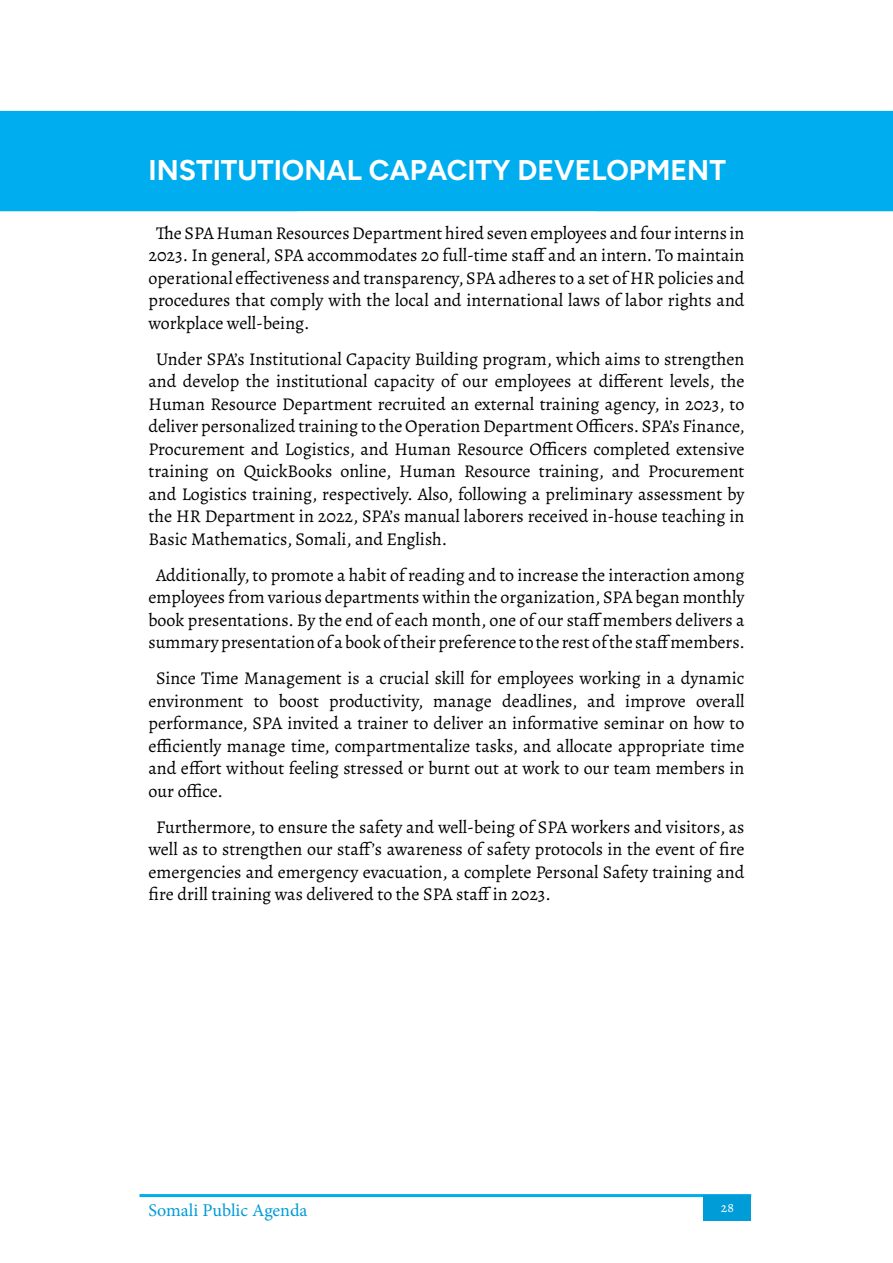
<style>
.page{position:relative;width:893px;height:1263px;background:#fff}
.page>*{position:absolute;margin:0;border:0;box-sizing:border-box;transform-origin:0 0}
.t1{font:700 28.5px "Figtree";color:#fff}
.t2{font:18px/22.5px "Alegreya";color:#000;text-align:justify}
.t3{font:18px "Minion Pro";color:#009cd8}
.t4{font:13.5px "Alegreya";color:#fff}
</style>
<div class="page">
<hr style="left:140px;top:1194px;width:611px;height:3px;background:#00aeef">
<div style="left:704px;top:1195px;width:47px;height:26px;background:#009cd8"></div>
<div style="left:0;top:111px;width:893px;height:84px;background:#00aeef"></div>
<div style="left:0;top:177px;width:893px;height:34px;background:#00aeef"></div>
<h1 class="t1" style="left:148px;top:154px;width:579px">INSTITUTIONAL CAPACITY DEVELOPMENT</h1>
<p class="t2" style="left:148px;top:221px;width:597px;text-indent:8px">The SPA Human Resources Department hired seven employees and four interns in 2023. In general, SPA accommodates 20 full-time staff and an intern. To maintain operational effectiveness and transparency, SPA adheres to a set of HR policies and procedures that comply with the local and international laws of labor rights and workplace well-being.</p>
<p class="t2" style="left:148px;top:347px;width:598px;text-indent:8px">Under SPA’s Institutional Capacity Building program, which aims to strengthen and develop the institutional capacity of our employees at different levels, the Human Resource Department recruited an external training agency, in 2023, to deliver personalized training to the Operation Department Officers. SPA’s Finance, Procurement and Logistics, and Human Resource Officers completed extensive training on QuickBooks online, Human Resource training, and Procurement and Logistics training, respectively. Also, following a preliminary assessment by the HR Department in 2022, SPA’s manual laborers received in-house teaching in Basic Mathematics, Somali, and English.</p>
<p class="t2" style="left:148px;top:563px;width:598px;text-align:center">Additionally, to promote a habit of reading and to increase the interaction among employees from various departments within the organization, SPA began monthly book presentations. By the end of each month, one of our staff members delivers a summary presentation of a book of their preference to the rest of the staff members.</p>
<p class="t2" style="left:148px;top:667px;width:597px;text-indent:8px">Since Time Management is a crucial skill for employees working in a dynamic environment to boost productivity, manage deadlines, and improve overall performance, SPA invited a trainer to deliver an informative seminar on how to efficiently manage time, compartmentalize tasks, and allocate appropriate time and effort without feeling stressed or burnt out at work to our team members in our office.</p>
<p class="t2" style="left:148px;top:815px;width:597px;text-indent:8px">Furthermore, to ensure the safety and well-being of SPA workers and visitors, as well as to strengthen our staff’s awareness of safety protocols in the event of fire emergencies and emergency evacuation, a complete Personal Safety training and fire drill training was delivered to the SPA staff in 2023.</p>
<p class="t3" style="left:148px;top:1198px;width:160px">Somali Public Agenda</p>
<p class="t4" style="left:721px;top:1198px;width:14px">28</p>
</div>
